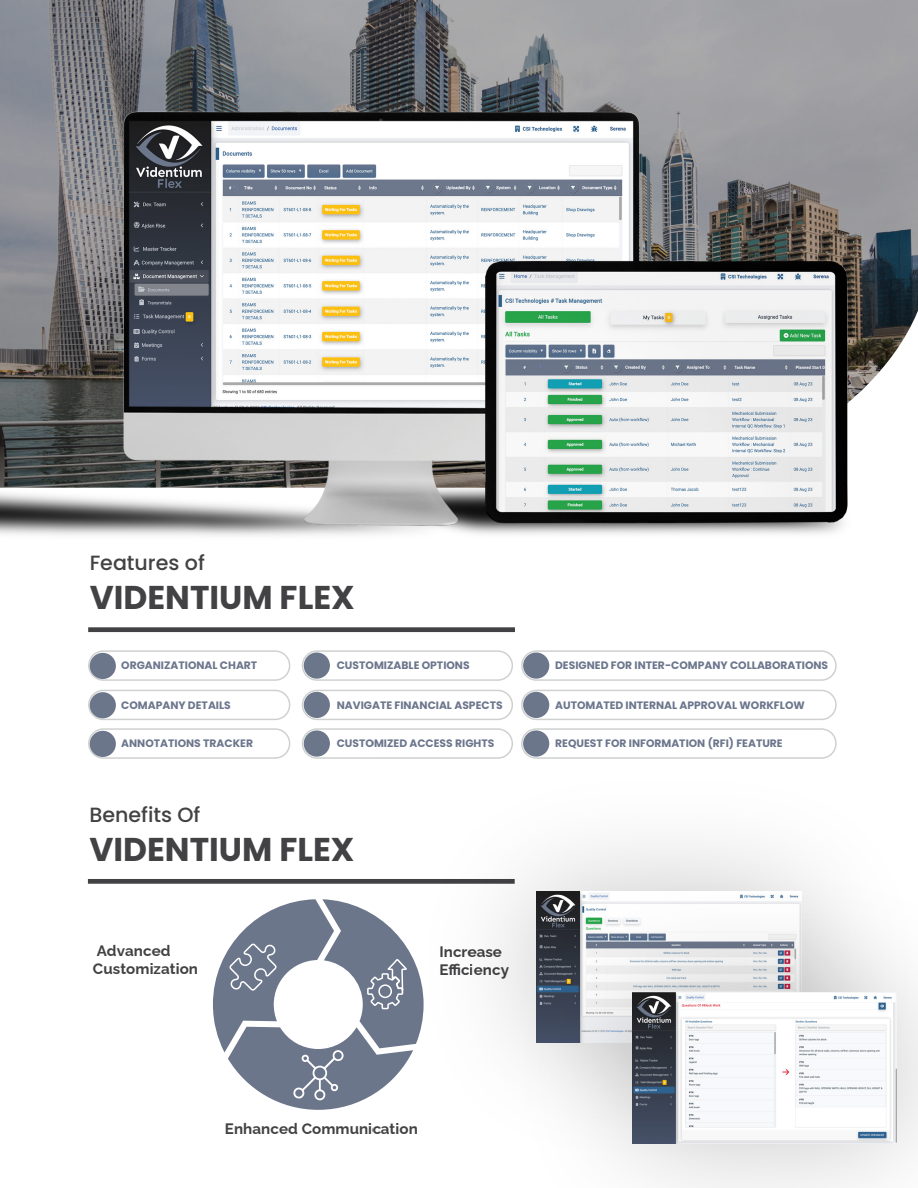
<style>
.page{position:relative;width:918px;height:1188px;background:#fff}
.page>*{position:absolute;margin:0;border:0;box-sizing:border-box;transform-origin:0 0}
.t1{font:700 33px "Poppins";color:#424143}
.t2{font:500 20.55px "Poppins";color:#424143}
.t3{font:700 15.15px/18.1px "Raleway";letter-spacing:.005em;color:#424143}
.t4{font:700 10.8px "Poppins";color:#6c768c}
</style>
<div class="page">
<div style="left:88px;top:650px;width:202px;height:31px;border:2px solid #cfd1d1;border-radius:14px"></div>
<div style="left:302px;top:650px;width:211px;height:31px;border:2px solid #cfd1d1;border-radius:14px"></div>
<div style="left:302px;top:690px;width:211px;height:30px;border:2px solid #cfd1d1;border-radius:14px"></div>
<div style="left:304px;top:653px;width:26px;height:26px;background:#6c768b;border-radius:50%"></div>
<div style="left:521px;top:650px;width:316px;height:31px;border:2px solid #cfd1d1;border-radius:14px"></div>
<div style="left:523px;top:653px;width:26px;height:26px;background:#6c768b;border-radius:50%"></div>
<div style="left:304px;top:692px;width:26px;height:26px;background:#6c768b;border-radius:50%"></div>
<div style="left:88px;top:690px;width:202px;height:30px;border:2px solid #cfd1d1;border-radius:14px"></div>
<div style="left:521px;top:690px;width:316px;height:30px;border:2px solid #cfd1d1;border-radius:14px"></div>
<div style="left:523px;top:692px;width:26px;height:26px;background:#6c768b;border-radius:50%"></div>
<div style="left:302px;top:728px;width:211px;height:31px;border:2px solid #cfd1d1;border-radius:14px"></div>
<div style="left:304px;top:730px;width:26px;height:27px;background:#6c768b;border-radius:50%"></div>
<div style="left:88px;top:728px;width:202px;height:31px;border:2px solid #cfd1d1;border-radius:14px"></div>
<div style="left:521px;top:728px;width:316px;height:31px;border:2px solid #cfd1d1;border-radius:14px"></div>
<svg style="left:88px;top:879px;width:286px;height:5px"></svg>
<svg style="left:213px;top:899px;width:161px;height:211px"></svg>
<img style="left:0;top:0;width:918px;height:633px">
<div style="left:90px;top:653px;width:26px;height:26px;background:#6c768b;border-radius:50%"></div>
<div style="left:90px;top:692px;width:26px;height:26px;background:#6c768b;border-radius:50%"></div>
<div style="left:90px;top:731px;width:26px;height:26px;background:#6c768b;border-radius:50%"></div>
<img style="left:374px;top:729px;width:463px;height:365px">
<img style="left:470px;top:831px;width:448px;height:357px">
<img style="left:632px;top:993px;width:265px;height:150px">
<h2 class="t2" style="left:90px;top:550px;width:117px">Features of</h2>
<h1 class="t1" style="left:90px;top:579px;width:267px">VIDENTIUM FLEX</h1>
<p class="t4" style="left:121px;top:659px;width:138px">ORGANIZATIONAL CHART</p>
<p class="t4" style="left:121px;top:699px;width:111px">COMAPANY DETAILS</p>
<p class="t4" style="left:337px;top:659px;width:134px">CUSTOMIZABLE OPTIONS</p>
<p class="t4" style="left:555px;top:659px;width:275px">DESIGNED FOR INTER-COMPANY COLLABORATIONS</p>
<p class="t4" style="left:337px;top:699px;width:167px">NAVIGATE FINANCIAL ASPECTS</p>
<p class="t4" style="left:555px;top:699px;width:251px">AUTOMATED INTERNAL APPROVAL WORKFLOW</p>
<p class="t4" style="left:121px;top:737px;width:133px">ANNOTATIONS TRACKER</p>
<p class="t4" style="left:337px;top:737px;width:159px">CUSTOMIZED ACCESS RIGHTS</p>
<p class="t4" style="left:555px;top:737px;width:229px">REQUEST FOR INFORMATION (RFI) FEATURE</p>
<h2 class="t2" style="left:89px;top:803px;width:113px">Benefits Of</h2>
<h1 class="t1" style="left:89px;top:831px;width:267px">VIDENTIUM FLEX</h1>
<h3 class="t3" style="left:93px;top:940px;width:107px">Advanced<br>Customization</h3>
<h3 class="t3" style="left:439px;top:941px;width:71px">Increase<br>Efficiency</h3>
<h3 class="t3" style="left:225px;top:1118px;width:194px">Enhanced Communication</h3>
</div>
